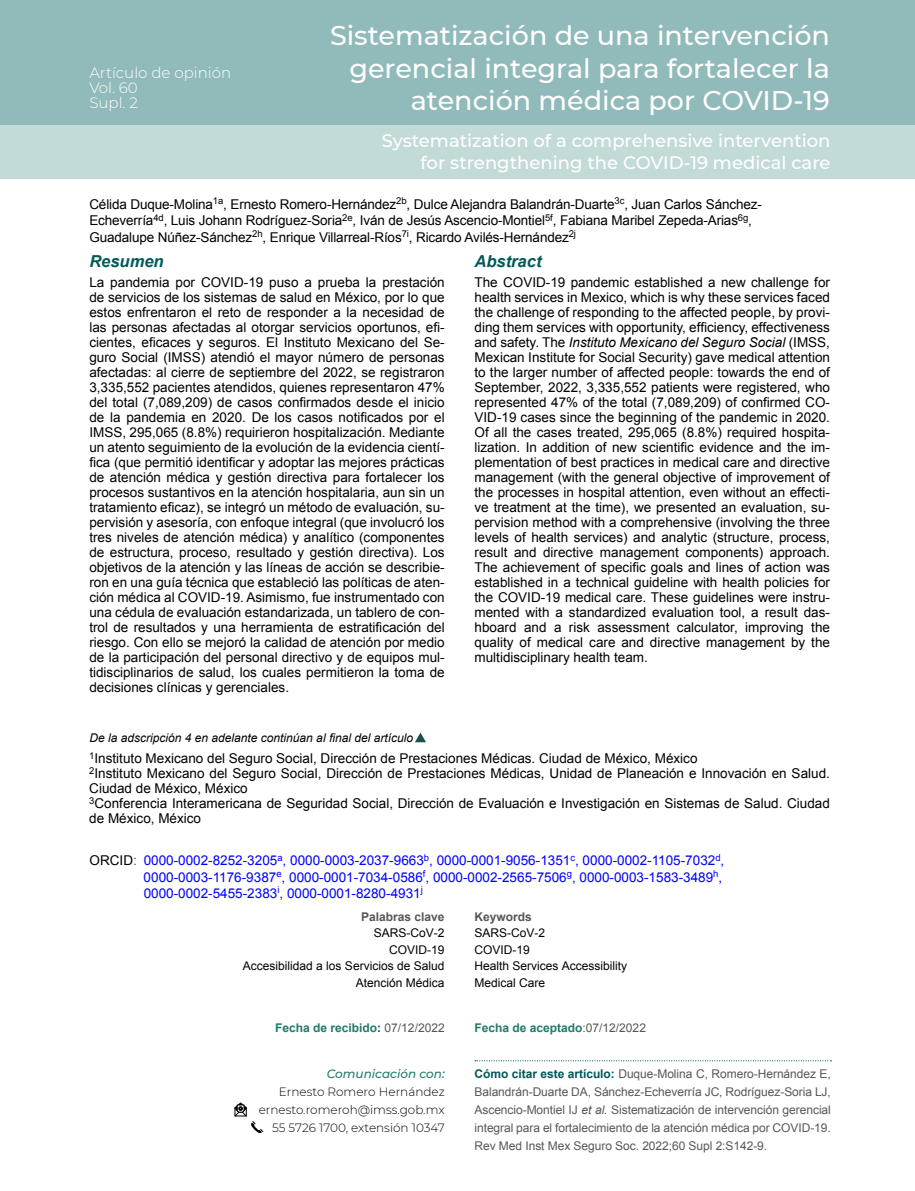
<style>
.page{position:relative;width:915px;height:1191px;background:#fff}
.page>*{position:absolute;margin:0;border:0;box-sizing:border-box;transform-origin:0 0}
.t1{font:500 27px/32.4px "Montserrat";color:#fff;text-align:right}
.t2{font:500 18px/21.6px "Montserrat";color:#fff;text-align:right}
.t3{font:italic 700 16.5px "Arial";color:#005a58}
.t4{font:300 15px/15px "Montserrat";color:#fff}
.t5{font:13.5px/15px "Arial";color:#000;text-align:justify}
.t6{font:13.5px/16.2px "Arial";color:#00f}
.t7{font:12px/18px "Arial";letter-spacing:-.005em;color:#575756;text-align:justify}
.t8{font:12px/16.5px "Arial";color:#000}
.t9{font:300 12px/18px "Montserrat";color:#000;text-align:right}
.t10{font:italic 12px "Arial";color:#000}
.t11{font:700 12px "Arial";color:#217a6b}
.t12{font:700 12px "Arial";color:#575756}
.t13{font:italic 500 12px "Montserrat";color:#217a6b}
.s1{font-style:italic}
.s2{color:#000}
.s3{color:#575756}
.s4{color:#005a58}
.s5{font-weight:400;color:#575756}
.s6{font-weight:700;color:#01575a}
</style>
<div class="page">
<div style="left:0;top:0;width:914px;height:125px;background:#91baba"></div>
<div style="left:0;top:125px;width:914px;height:54px;background:#c2dbd9"></div>
<svg style="left:475px;top:1060px;width:356px;height:1px"></svg>
<svg style="left:234px;top:1102px;width:30px;height:31px"></svg>
<svg style="left:415px;top:732px;width:11px;height:10px"></svg>
<p class="t4" style="left:89px;top:64px;width:143px">Artículo de opinión<br>Vol. 60<br>Supl. 2</p>
<h1 class="t1" style="left:330px;top:18px;width:501px">Sistematización de una intervención gerencial integral para fortalecer la atención médica por COVID-19</h1>
<h2 class="t2" style="left:381px;top:129px;width:450px">Systematization of a comprehensive intervention for strengthening the COVID-19 medical care</h2>
<p class="t5" style="left:89px;top:196px;width:674px;line-height:16.5px;text-align:left">Célida Duque-Molina<sup>1a</sup>, Ernesto Romero-Hernández<sup>2b</sup>, Dulce Alejandra Balandrán-Duarte<sup>3c</sup>, Juan Carlos Sánchez-<br>Echeverría<sup>4d</sup>, Luis Johann Rodríguez-Soria<sup>2e</sup>, Iván de Jesús Ascencio-Montiel<sup>5f</sup>, Fabiana Maribel Zepeda-Arias<sup>6g</sup>,<br>Guadalupe Núñez-Sánchez<sup>2h</sup>, Enrique Villarreal-Ríos<sup>7i</sup>, Ricardo Avilés-Hernández<sup>2j</sup></p>
<p class="t3" style="left:89px;top:251px;width:76px">Resumen</p>
<p class="t3" style="left:474px;top:251px;width:68px">Abstract</p>
<p class="t5" style="left:474px;top:275px;width:357px">The COVID-19 pandemic established a new challenge for health services in Mexico, which is why these services faced the challenge of responding to the affected people, by provi&shy;ding them services with opportunity, efficiency, effectiveness and safety. The <span class="s1">Instituto Mexicano del Seguro Social</span> (IMSS, Mexican Institute for Social Security) gave medical attention to the larger number of affected people: towards the end of September, 2022, 3,335,552 patients were registered, who represented 47% of the total (7,089,209) of confirmed CO-VID-19 cases since the beginning of the pandemic in 2020.<br>Of all the cases treated, 295,065 (8.8%) required hospita&shy;lization. In addition of new scientific evidence and the im&shy;plementation of best practices in medical care and directive management (with the general objective of improvement of the processes in hospital attention, even without an effecti&shy;ve treatment at the time), we presented an evaluation, su&shy;pervision method with a comprehensive (involving the three levels of health services) and analytic (structure, process, result and directive management components) approach.<br>The achievement of specific goals and lines of action was established in a technical guideline with health policies for the COVID-19 medical care. These guidelines were instru&shy;mented with a standardized evaluation tool, a result das&shy;hboard and a risk assessment calculator, improving the quality of medical care and directive management by the multidisciplinary health team.</p>
<p class="t5" style="left:89px;top:275px;width:357px">La pandemia por COVID-19 puso a prueba la prestación de servicios de los sistemas de salud en México, por lo que estos enfrentaron el reto de responder a la necesidad de las personas afectadas al otorgar servicios oportunos, efi&shy;cientes, eficaces y seguros. El Instituto Mexicano del Se&shy;guro Social (IMSS) atendió el mayor número de personas afectadas: al cierre de septiembre del 2022, se registraron 3,335,552 pacientes atendidos, quienes representaron 47% del total (7,089,209) de casos confirmados desde el inicio de la pandemia en 2020. De los casos notificados por el IMSS, 295,065 (8.8%) requirieron hospitalización. Mediante un atento seguimiento de la evolución de la evidencia cientí&shy;fica (que permitió identificar y adoptar las mejores prácticas de atención médica y gestión directiva para fortalecer los procesos sustantivos en la atención hospitalaria, aun sin un tratamiento eficaz), se integró un método de evaluación, su&shy;pervisión y asesoría, con enfoque integral (que involucró los tres niveles de atención médica) y analítico (componentes de estructura, proceso, resultado y gestión directiva). Los objetivos de la atención y las líneas de acción se describie&shy;ron en una guía técnica que estableció las políticas de aten&shy;ción médica al COVID-19. Asimismo, fue instrumentado con una cédula de evaluación estandarizada, un tablero de con&shy;trol de resultados y una herramienta de estratificación del riesgo. Con ello se mejoró la calidad de atención por medio de la participación del personal directivo y de equipos mul&shy;tidisciplinarios de salud, los cuales permitieron la toma de decisiones clínicas y gerenciales.</p>
<p class="t10" style="left:89px;top:730px;width:325px">De la adscripción 4 en adelante continúan al final del artículo</p>
<p class="t5" style="left:89px;top:751px;width:742px;text-align:left"><sup>1</sup>Instituto Mexicano del Seguro Social, Dirección de Prestaciones Médicas. Ciudad de México, México<br><sup>2</sup>Instituto Mexicano del Seguro Social, Dirección de Prestaciones Médicas, Unidad de Planeación e Innovación en Salud.<br>Ciudad de México, México<br><sup>3</sup>Conferencia Interamericana de Seguridad Social, Dirección de Evaluación e Investigación en Sistemas de Salud. Ciudad de México, México</p>
<p class="t6" style="left:144px;top:852px;width:582px;text-indent:-54px"><span class="s2">ORCID</span><span class="s3">:</span> 0000-0002-8252-3205<sup>a</sup>, 0000-0003-2037-9663<sup>b</sup>, 0000-0001-9056-1351<sup>c</sup>, 0000-0002-1105-7032<sup>d</sup>,<br>0000-0003-1176-9387<sup>e</sup>, 0000-0001-7034-0586<sup>f</sup>, 0000-0002-2565-7506<sup>g</sup>, 0000-0003-1583-3489<sup>h</sup>,<br>0000-0002-5455-2383<sup>i</sup>, 0000-0001-8280-4931<sup>j</sup></p>
<p class="t12" style="left:361px;top:908px;width:85px">Palabras clave</p>
<p class="t8" style="left:243px;top:924px;width:203px;text-align:right">SARS-CoV-2<br>COVID-19<br>Accesibilidad a los Servicios de Salud<br>Atención Médica</p>
<p class="t12" style="left:474px;top:908px;width:59px">Keywords</p>
<p class="t8" style="left:474px;top:924px;width:154px">SARS-CoV-2<br>COVID-19<br>Health Services Accessibility<br>Medical Care</p>
<p class="t11" style="left:275px;top:1019px;width:171px">Fecha de recibido<span class="s4">:</span> <span class="s5">07/12/2022</span></p>
<p class="t11" style="left:474px;top:1020px;width:173px">Fecha de aceptado<span class="s5">:07/12/2022</span></p>
<p class="t13" style="left:327px;top:1065px;width:119px">Comunicación con:</p>
<p class="t9" style="left:258px;top:1082px;width:187px">Ernesto Romero Hernández ernesto.romeroh@imss.gob.mx<br>55 5726 1700, extensión 10347</p>
<p class="t7" style="left:474px;top:1064px;width:358px"><span class="s6">Cómo citar este artículo:</span> Duque-Molina C, Romero-Hernández E, Balandrán-Duarte DA, Sánchez-Echeverría JC, Rodríguez-Soria LJ, Ascencio-Montiel IJ <span class="s1">et al.</span> Sistematización de intervención gerencial integral para el fortalecimiento de la atención médica por COVID-19.<br>Rev Med Inst Mex Seguro Soc. 2022;60 Supl 2:S142-9.</p>
</div>
